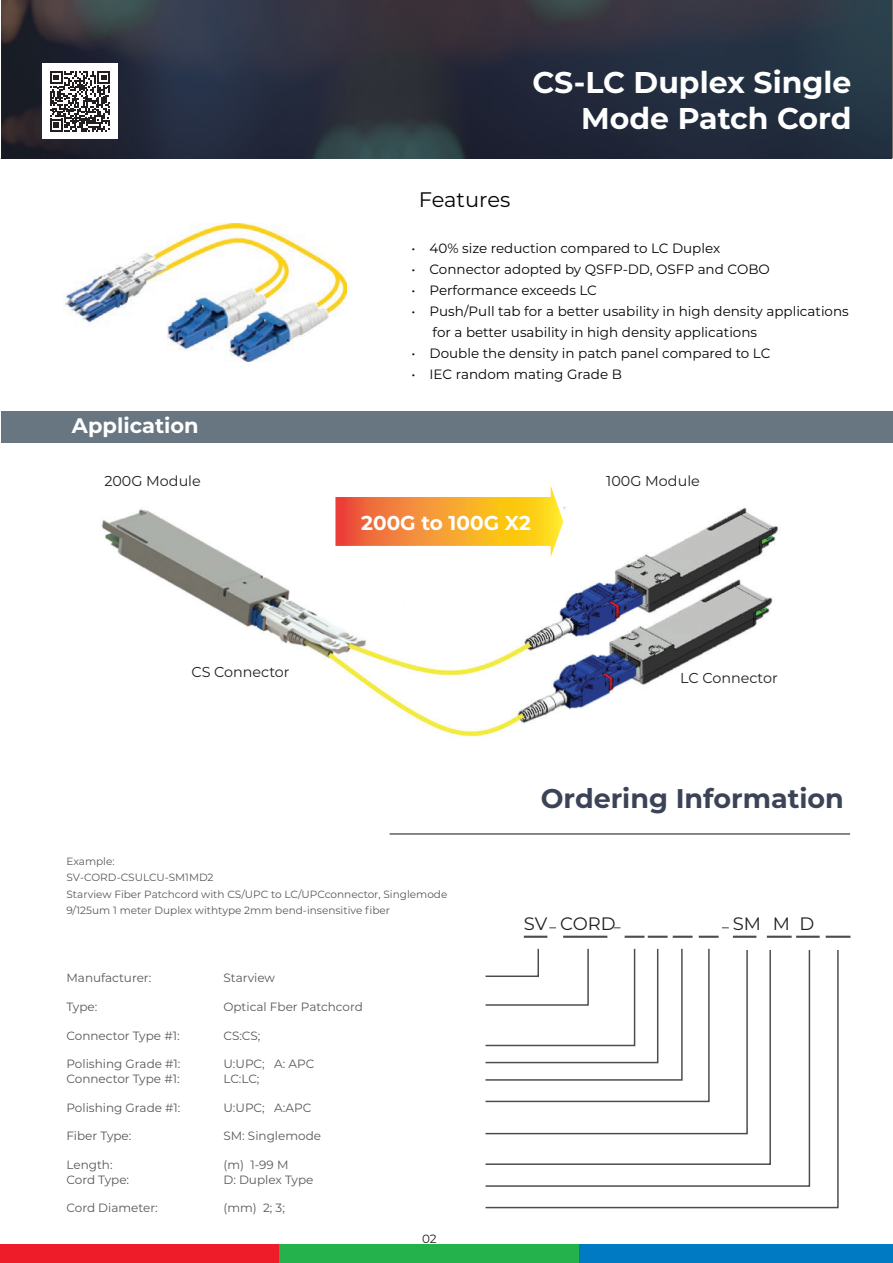
<style>
.page{position:relative;width:893px;height:1263px;background:#fff}
.page>*{position:absolute;margin:0;border:0;box-sizing:border-box;transform-origin:0 0}
.t1{font:700 30px/36px "Montserrat";color:#fff;text-align:right}
.t2{font:700 27px "Montserrat";color:#3b4356}
.t3{font:700 21px "Montserrat";color:#fff}
.t4{font:21px "Montserrat";color:#040503}
.t5{font:700 20.1px "Montserrat";color:#fff}
.t6{font:18px "Montserrat";color:#231f20}
.t7{font:14.4px "Montserrat";color:#231f20}
.t8{font:13.5px/21px "Montserrat";color:#040503}
.t9{font:12px/14.4px "Montserrat";color:#57585a}
.t10{font:12px "Montserrat";color:#231f20}
.t11{font:10.5px/16.5px "Montserrat";color:#57585a}
</style>
<div class="page">
<div style="left:0;top:1245px;width:279px;height:18px;background:#ee1b29"></div>
<div style="left:279px;top:1245px;width:301px;height:18px;background:#23b24b"></div>
<div style="left:580px;top:1245px;width:313px;height:18px;background:#007bc3"></div>
<img style="left:65px;top:224px;width:282px;height:138px">
<img style="left:101px;top:507px;width:678px;height:230px">
<svg style="left:335px;top:486px;width:228px;height:71px"></svg>
<svg style="left:625px;top:936px;width:19px;height:2px"></svg>
<hr style="left:648px;top:936px;width:20px;height:2px;background:#4b4c4d">
<hr style="left:699px;top:936px;width:20px;height:2px;background:#4b4c4d">
<hr style="left:673px;top:936px;width:20px;height:2px;background:#4b4c4d">
<hr style="left:733px;top:936px;width:23px;height:2px;background:#4b4c4d">
<hr style="left:524px;top:936px;width:23px;height:2px;background:#4b4c4d">
<hr style="left:563px;top:936px;width:44px;height:2px;background:#4b4c4d">
<hr style="left:767px;top:936px;width:25px;height:2px;background:#4b4c4d">
<hr style="left:826px;top:936px;width:24px;height:2px;background:#4b4c4d">
<hr style="left:796px;top:936px;width:24px;height:2px;background:#4b4c4d">
<svg style="left:485px;top:948px;width:354px;height:261px"></svg>
<div style="left:1px;top:411px;width:892px;height:32px;background:#687682"></div>
<img style="left:534px;top:0;width:357px;height:158px">
<img style="left:1px;top:0;width:533px;height:158px">
<hr style="left:390px;top:833px;width:460px;height:1px;background:#231f20">
<div style="left:43px;top:64px;width:75px;height:75px;background:#fff"></div>
<svg style="left:50px;top:71px;width:60px;height:60px"></svg>
<h1 class="t1" style="left:532px;top:63px;width:321px">CS-LC Duplex Single<br>Mode Patch Cord</h1>
<h3 class="t4" style="left:419px;top:186px;width:93px">Features</h3>
<h3 class="t3" style="left:72px;top:410px;width:128px">Application</h3>
<p class="t7" style="left:104px;top:471px;width:98px">200G Module</p>
<p class="t7" style="left:191px;top:662px;width:100px">CS Connector</p>
<p class="t8" style="left:411px;top:237px;width:310px">• 40% size reduction compared to LC Duplex</p>
<p class="t8" style="left:411px;top:258px;width:360px">• Connector adopted by QSFP-DD, OSFP and COBO</p>
<p class="t8" style="left:411px;top:279px;width:187px">• Performance exceeds LC</p>
<p class="t8" style="left:433px;top:300px;width:418px;text-indent:-21px">• Push/Pull tab for a better usability in high density applications for a better usability in high density applications</p>
<p class="t8" style="left:411px;top:342px;width:360px">• Double the density in patch panel compared to LC</p>
<p class="t8" style="left:411px;top:363px;width:212px">• IEC random mating Grade B</p>
<h3 class="t5" style="left:361px;top:509px;width:171px">200G to 100G X2</h3>
<p class="t7" style="left:606px;top:471px;width:95px">100G Module</p>
<p class="t7" style="left:680px;top:668px;width:99px">LC Connector</p>
<h2 class="t2" style="left:541px;top:779px;width:305px">Ordering Information</h2>
<p class="t11" style="left:66px;top:852px;width:382px">Example:<br>SV-CORD-CSULCU-SM1MD2<br>Starview Fiber Patchcord with CS/UPC to LC/UPCconnector, Singlemode 9/125um 1 meter Duplex withtype 2mm bend-insensitive fiber</p>
<p class="t9" style="left:66px;top:970px;width:86px">Manufacturer:</p>
<p class="t9" style="left:66px;top:999px;width:32px">Type:</p>
<p class="t9" style="left:66px;top:1028px;width:115px">Connector Type #1:</p>
<p class="t9" style="left:66px;top:1056px;width:116px">Polishing Grade #1:<br>Connector Type #1:</p>
<p class="t9" style="left:66px;top:1100px;width:116px">Polishing Grade #1:</p>
<p class="t9" style="left:66px;top:1128px;width:66px">Fiber Type:</p>
<p class="t9" style="left:66px;top:1157px;width:64px">Length:<br>Cord Type:</p>
<p class="t9" style="left:66px;top:1200px;width:93px">Cord Diameter:</p>
<p class="t9" style="left:223px;top:970px;width:53px">Starview</p>
<p class="t9" style="left:223px;top:999px;width:141px">Optical Fber Patchcord</p>
<p class="t9" style="left:223px;top:1028px;width:38px">CS:CS;</p>
<p class="t9" style="left:223px;top:1056px;width:92px">U:UPC; A: APC<br>LC:LC;</p>
<p class="t9" style="left:223px;top:1100px;width:89px">U:UPC; A:APC</p>
<p class="t9" style="left:223px;top:1128px;width:99px">SM: Singlemode</p>
<p class="t9" style="left:223px;top:1157px;width:91px">(m) 1-99 M<br>D: Duplex Type</p>
<p class="t9" style="left:223px;top:1200px;width:63px">(mm) 2; 3;</p>
<p class="t10" style="left:422px;top:1230px;width:16px">02</p>
<h3 class="t6" style="left:524px;top:911px;width:93px">SV CORD</h3>
<h3 class="t6" style="left:733px;top:911px;width:83px">SM M D</h3>
</div>
